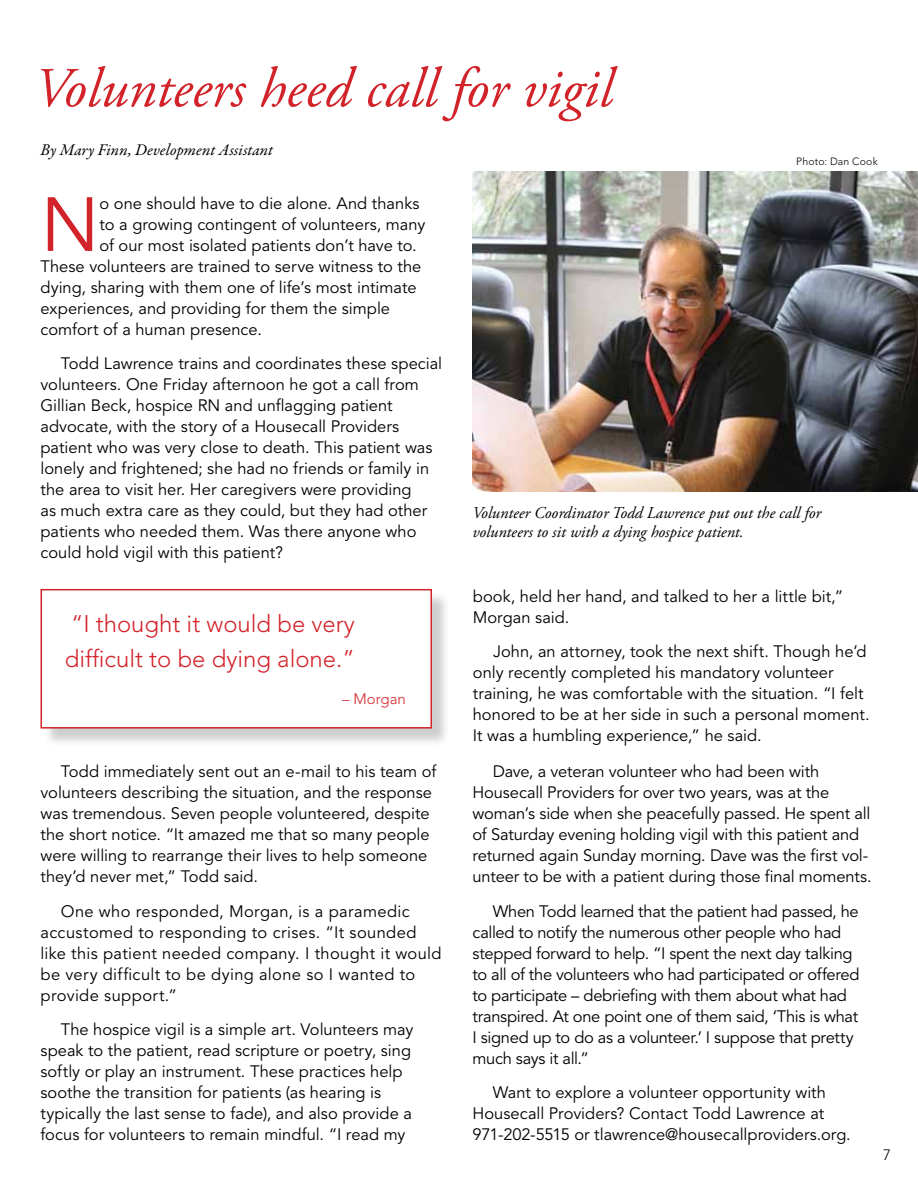
<style>
.page{position:relative;width:918px;height:1188px;background:#fff}
.page>*{position:absolute;margin:0;border:0;box-sizing:border-box;transform-origin:0 0}
.t1{font:75.75px "Avenir";color:#d2232a}
.t2{font:italic 56.25px "Adobe Garamond Pro";color:#d2232a}
.t3{font:300 23.85px/34.2px "Avenir";color:#d2232a}
.t4{font:16.5px/21px "Avenir";color:#000}
.t5{font:16.5px/21px "Avenir";letter-spacing:-.02em;color:#000}
.t6{font:16.5px/21px "Avenir";letter-spacing:.02em;color:#000}
.t7{font:italic 16.5px/19.5px "Adobe Garamond Pro";color:#000}
.t8{font:italic 16.5px "Garamond Premr Pro";letter-spacing:.005em;color:#000}
.t9{font:300 15px "Avenir";color:#d2232a}
.t10{font:300 15px "Avenir";color:#000}
.t11{font:300 10.5px "Avenir";letter-spacing:.02em;color:#000}
</style>
<div class="page">
<img style="left:472px;top:172px;width:446px;height:319px">
<div style="left:43px;top:591px;width:407px;height:156px;background:#000;opacity:.2"></div>
<div style="left:40px;top:589px;width:392px;height:140px;background:#fff;border:2px solid #d2232a"></div>
<h2 class="t2" style="left:34px;top:55px;width:580px">Volunteers heed call for vigil</h2>
<p class="t8" style="left:40px;top:139px;width:234px">By Mary Finn, Development Assistant</p>
<p class="t11" style="left:796px;top:155px;width:83px">Photo: Dan Cook</p>
<h1 class="t1" style="left:40px;top:181px;width:60px">N</h1>
<p class="t4" style="left:99px;top:193px;width:322px">o one should have to die alone. And thanks</p>
<p class="t4" style="left:99px;top:214px;width:327px">to a growing contingent of volunteers, many</p>
<p class="t4" style="left:99px;top:235px;width:319px">of our most isolated patients don’t have to.</p>
<p class="t4" style="left:41px;top:256px;width:383px">These volunteers are trained to serve witness to the</p>
<p class="t4" style="left:41px;top:277px;width:378px">dying, sharing with them one of life’s most intimate</p>
<p class="t4" style="left:41px;top:298px;width:351px">experiences, and providing for them the simple</p>
<p class="t4" style="left:41px;top:319px;width:223px">comfort of a human presence.</p>
<p class="t4" style="left:41px;top:354px;width:403px;text-indent:20px">Todd Lawrence trains and coordinates these special volunteers. One Friday afternoon he got a call from Gillian Beck, hospice RN and unflagging patient advocate, with the story of a Housecall Providers patient who was very close to death. This patient was lonely and frightened; she had no friends or family in the area to visit her. Her caregivers were providing<br>as much extra care as they could, but they had other patients who needed them. Was there anyone who could hold vigil with this patient?</p>
<h3 class="t3" style="left:65px;top:607px;width:292px">“I thought it would be very difficult to be dying alone.”</h3>
<p class="t9" style="left:342px;top:690px;width:65px">– Morgan</p>
<p class="t4" style="left:41px;top:761px;width:397px;text-indent:20px">Todd immediately sent out an e-mail to his team of volunteers describing the situation, and the response was tremendous. Seven people volunteered, despite the short notice. “It amazed me that so many people were willing to rearrange their lives to help someone they’d never met,” Todd said.</p>
<p class="t6" style="left:41px;top:901px;width:403px;text-indent:20px">One who responded, Morgan, is a paramedic accustomed to responding to crises. “It sounded like this patient needed company. I thought it would be very difficult to be dying alone so I wanted to provide support.”</p>
<p class="t4" style="left:41px;top:1019px;width:374px;text-indent:20px">The hospice vigil is a simple art. Volunteers may speak to the patient, read scripture or poetry, sing softly or play an instrument. These practices help soothe the transition for patients (as hearing is typically the last sense to fade), and also provide a focus for volunteers to remain mindful. “I read my</p>
<p class="t7" style="left:473px;top:503px;width:350px">Volunteer Coordinator Todd Lawrence put out the call for volunteers to sit with a dying hospice patient.</p>
<p class="t4" style="left:473px;top:586px;width:372px">book, held her hand, and talked to her a little bit,”<br>Morgan said.</p>
<p class="t4" style="left:473px;top:641px;width:398px;text-indent:20px">John, an attorney, took the next shift. Though he’d only recently completed his mandatory volunteer training, he was comfortable with the situation. “I felt honored to be at her side in such a personal moment.<br>It was a humbling experience,” he said.</p>
<p class="t4" style="left:473px;top:761px;width:401px;text-indent:20px">Dave, a veteran volunteer who had been with Housecall Providers for over two years, was at the woman’s side when she peacefully passed. He spent all of Saturday evening holding vigil with this patient and returned again Sunday morning. Dave was the first vol&shy;unteer to be with a patient during those final moments.</p>
<p class="t5" style="left:473px;top:901px;width:389px;text-indent:20px">When Todd learned that the patient had passed, he called to notify the numerous other people who had stepped forward to help. “I spent the next day talking to all of the volunteers who had participated or offered to participate – debriefing with them about what had transpired. At one point one of them said, ‘This is what I signed up to do as a volunteer.’ I suppose that pretty much says it all.”</p>
<p class="t4" style="left:473px;top:1082px;width:380px;text-indent:20px">Want to explore a volunteer opportunity with<br>Housecall Providers? Contact Todd Lawrence at<br>971-202-5515 or tlawrence@housecallproviders.org.</p>
<p class="t10" style="left:883px;top:1146px;width:9px">7</p>
</div>
